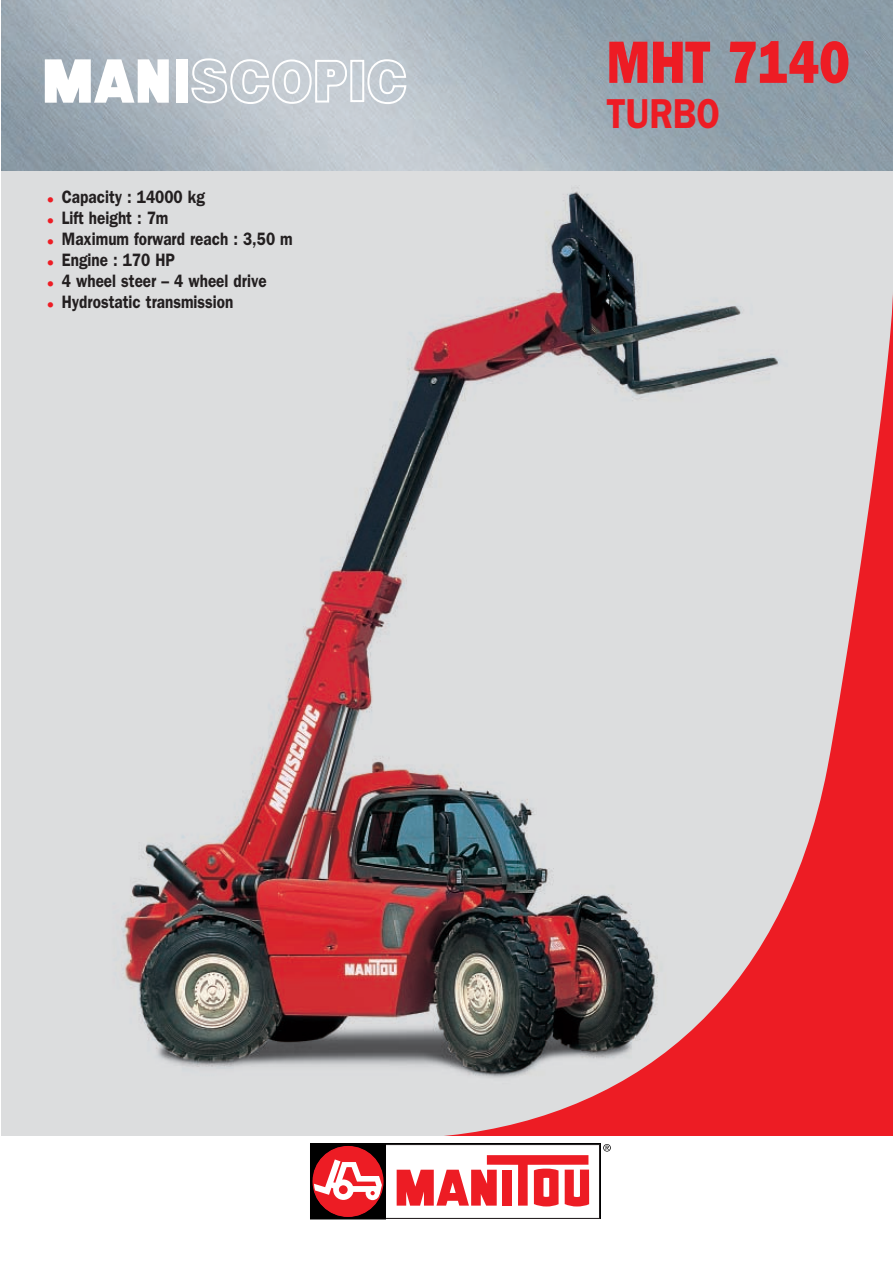
<style>
.page{position:relative;width:893px;height:1262px;background:#fff}
.page>*{position:absolute;margin:0;border:0;box-sizing:border-box;transform-origin:0 0}
.t1{font:800 60px "Franklin Gothic";color:#ed1c24;scale:.85 1}
.t2{font:600 42px "Franklin Gothic";color:#ed1c24;scale:.85 1}
.t3{font:600 18px "Franklin Gothic";color:#231f20;scale:.85 1}
.s1{color:#ed1c24}
</style>
<div class="page">
<div style="left:1px;top:0;width:891px;height:1135px;background:#dcddde"></div>
<img style="left:78px;top:170px;width:353px;height:899px">
<img style="left:1px;top:0;width:430px;height:170px">
<svg style="left:431px;top:0;width:461px;height:1135px"></svg>
<svg style="left:190px;top:57px;width:217px;height:48px;background:#ced4da"></svg>
<svg style="left:45px;top:59px;width:124px;height:44px;background:#e7eaed"></svg>
<div style="left:177px;top:59px;width:11px;height:44px;background:#fff"></div>
<svg style="left:386px;top:1143px;width:214px;height:76px"></svg>
<div style="left:311px;top:1144px;width:288px;height:74px;background:#fff;border:1px solid #231f20"></div>
<svg style="left:396px;top:1155px;width:193px;height:51px"></svg>
<svg style="left:310px;top:1143px;width:76px;height:76px"></svg>
<svg style="left:603px;top:1144px;width:7px;height:7px"></svg>
<p class="t3" style="left:45px;top:191px;width:189px"><span class="s1">•</span> Capacity : 14000 kg</p>
<p class="t3" style="left:45px;top:212px;width:147px"><span class="s1">•</span> Lift height : 7m</p>
<p class="t3" style="left:45px;top:233px;width:293px"><span class="s1">•</span> Maximum forward reach : 3,50 m</p>
<p class="t3" style="left:45px;top:254px;width:154px"><span class="s1">•</span> Engine : 170 HP</p>
<p class="t3" style="left:45px;top:275px;width:262px"><span class="s1">•</span> 4 wheel steer – 4 wheel drive</p>
<p class="t3" style="left:45px;top:296px;width:223px"><span class="s1">•</span> Hydrostatic transmission</p>
<h1 class="t1" style="left:606px;top:42px;width:288px">MHT 7140</h1>
<h2 class="t2" style="left:606px;top:99px;width:135px">TURBO</h2>
</div>
